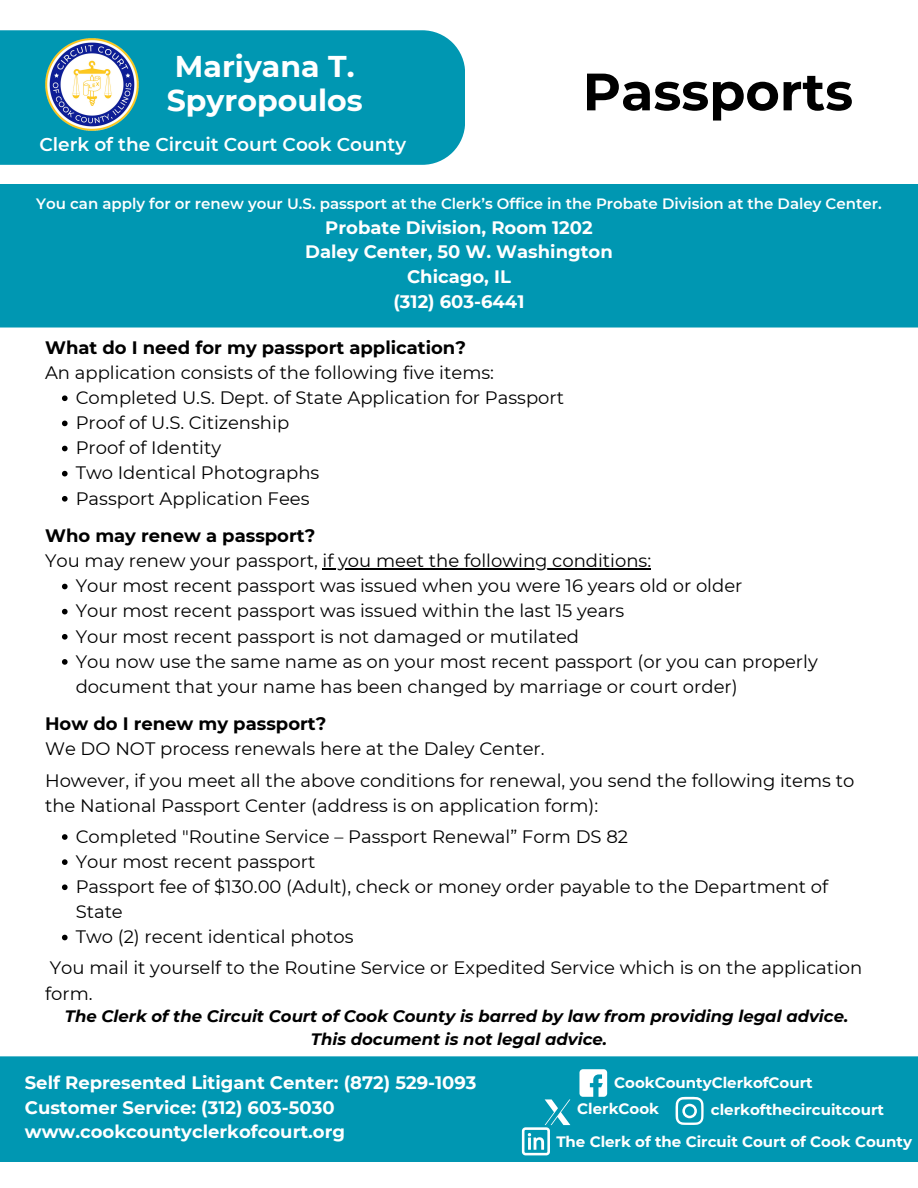
<style>
.page{position:relative;width:918px;height:1188px;background:#fff}
.page>*{position:absolute;margin:0;border:0;box-sizing:border-box;transform-origin:0 0}
.t1{font:700 52.5px "Montserrat";color:#000}
.t2{font:700 30px/33.8px "Montserrat";color:#fff}
.t3{font:600 18.6px "Montserrat";color:#fff}
.t4{font:18px/25.2px "Montserrat";color:#000}
.t5{font:700 18px/24.8px "Montserrat";color:#fff;text-align:center}
.t6{font:italic 700 16.5px "Montserrat";color:#000}
.t7{font:600 15px "Montserrat";color:#fff}
.t8{font:700 15px "Montserrat";color:#fff}
.s1{font-weight:700}
</style>
<div class="page">
<div style="left:0;top:30px;width:465px;height:135px;background:#0097b2"></div>
<img style="left:41px;top:33px;width:102px;height:102px">
<div style="left:0;top:1056px;width:918px;height:106px;background:#0097b2"></div>
<div style="left:0;top:184px;width:918px;height:144px;background:#0097b2"></div>
<svg style="left:579px;top:1069px;width:28px;height:28px"></svg>
<svg style="left:676px;top:1097px;width:28px;height:28px"></svg>
<svg style="left:522px;top:1099px;width:48px;height:56px;background:#34acc1"></svg>
<svg style="left:62px;top:395px;width:6px;height:6px"></svg>
<svg style="left:62px;top:421px;width:6px;height:5px"></svg>
<svg style="left:62px;top:446px;width:6px;height:5px"></svg>
<svg style="left:62px;top:471px;width:6px;height:5px"></svg>
<svg style="left:62px;top:496px;width:6px;height:6px"></svg>
<hr style="left:323px;top:568px;width:328px;height:2px;background:#000">
<svg style="left:62px;top:584px;width:6px;height:5px"></svg>
<svg style="left:62px;top:609px;width:6px;height:5px"></svg>
<svg style="left:62px;top:634px;width:6px;height:6px"></svg>
<svg style="left:62px;top:659px;width:6px;height:6px"></svg>
<svg style="left:62px;top:834px;width:6px;height:6px"></svg>
<svg style="left:62px;top:859px;width:6px;height:6px"></svg>
<svg style="left:62px;top:884px;width:6px;height:6px"></svg>
<svg style="left:62px;top:935px;width:6px;height:5px"></svg>
<p class="t2" style="left:167px;top:50px;width:197px">Mariyana T.<br>Spyropoulos</p>
<h2 class="t3" style="left:39px;top:133px;width:368px">Clerk of the Circuit Court Cook County</h2>
<p class="t1" style="left:583px;top:60px;width:272px">Passports</p>
<h3 class="t7" style="left:36px;top:194px;width:847px">You can apply for or renew your U.S. passport at the Clerk’s Office in the Probate Division at the Daley Center.</h3>
<h1 class="t5" style="left:305px;top:215px;width:309px">Probate Division, Room 1202<br>Daley Center, 50 W. Washington<br>Chicago, IL<br>(312) 603-6441</h1>
<p class="t4" style="left:45px;top:335px;width:450px"><span class="s1">What do I need for my passport application?<br></span>An application consists of the following five items:</p>
<h4 class="t4" style="left:76px;top:385px;width:490px">Completed U.S. Dept. of State Application for Passport</h4>
<p class="t4" style="left:76px;top:410px;width:215px">Proof of U.S. Citizenship</p>
<p class="t4" style="left:76px;top:435px;width:147px">Proof of Identity</p>
<p class="t4" style="left:76px;top:460px;width:245px">Two Identical Photographs</p>
<p class="t4" style="left:76px;top:486px;width:235px">Passport Application Fees</p>
<h4 class="t4" style="left:45px;top:523px;width:608px"><span class="s1">Who may renew a passport?<br></span>You may renew your passport, if you meet the following conditions:</h4>
<h4 class="t4" style="left:76px;top:573px;width:668px">Your most recent passport was issued when you were 16 years old or older<br>Your most recent passport was issued within the last 15 years</h4>
<p class="t4" style="left:76px;top:624px;width:505px">Your most recent passport is not damaged or mutilated</p>
<p class="t4" style="left:76px;top:649px;width:744px">You now use the same name as on your most recent passport (or you can properly document that your name has been changed by marriage or court order)</p>
<p class="t4" style="left:45px;top:711px;width:501px"><span class="s1">How do I renew my passport?<br></span>We DO NOT process renewals here at the Daley Center.</p>
<p class="t4" style="left:45px;top:768px;width:811px">However, if you meet all the above conditions for renewal, you send the following items to the National Passport Center (address is on application form):</p>
<h4 class="t4" style="left:76px;top:824px;width:554px">Completed "Routine Service – Passport Renewal” Form DS 82</h4>
<h4 class="t4" style="left:76px;top:849px;width:241px">Your most recent passport</h4>
<p class="t4" style="left:76px;top:874px;width:754px">Passport fee of $130.00 (Adult), check or money order payable to the Department of<br>State</p>
<p class="t4" style="left:76px;top:924px;width:279px">Two (2) recent identical photos</p>
<p class="t4" style="left:45px;top:955px;width:819px">You mail it yourself to the Routine Service or Expedited Service which is on the application form.</p>
<p class="t6" style="left:65px;top:1006px;width:785px">The Clerk of the Circuit Court of Cook County is barred by law from providing legal advice.</p>
<h3 class="t6" style="left:311px;top:1029px;width:298px">This document is not legal advice.</h3>
<h4 class="t8" style="left:614px;top:1073px;width:200px">CookCountyClerkofCourt</h4>
<p class="t8" style="left:711px;top:1101px;width:175px">clerkofthecircuitcourt</p>
<p class="t8" style="left:556px;top:1132px;width:357px">The Clerk of the Circuit Court of Cook County</p>
<p class="t5" style="left:25px;top:1070px;width:453px;text-align:left">Self Represented Litigant Center: (872) 529-1093<br>Customer Service: (312) 603-5030 www.cookcountyclerkofcourt.org</p>
<p class="t8" style="left:577px;top:1100px;width:83px">ClerkCook</p>
</div>
